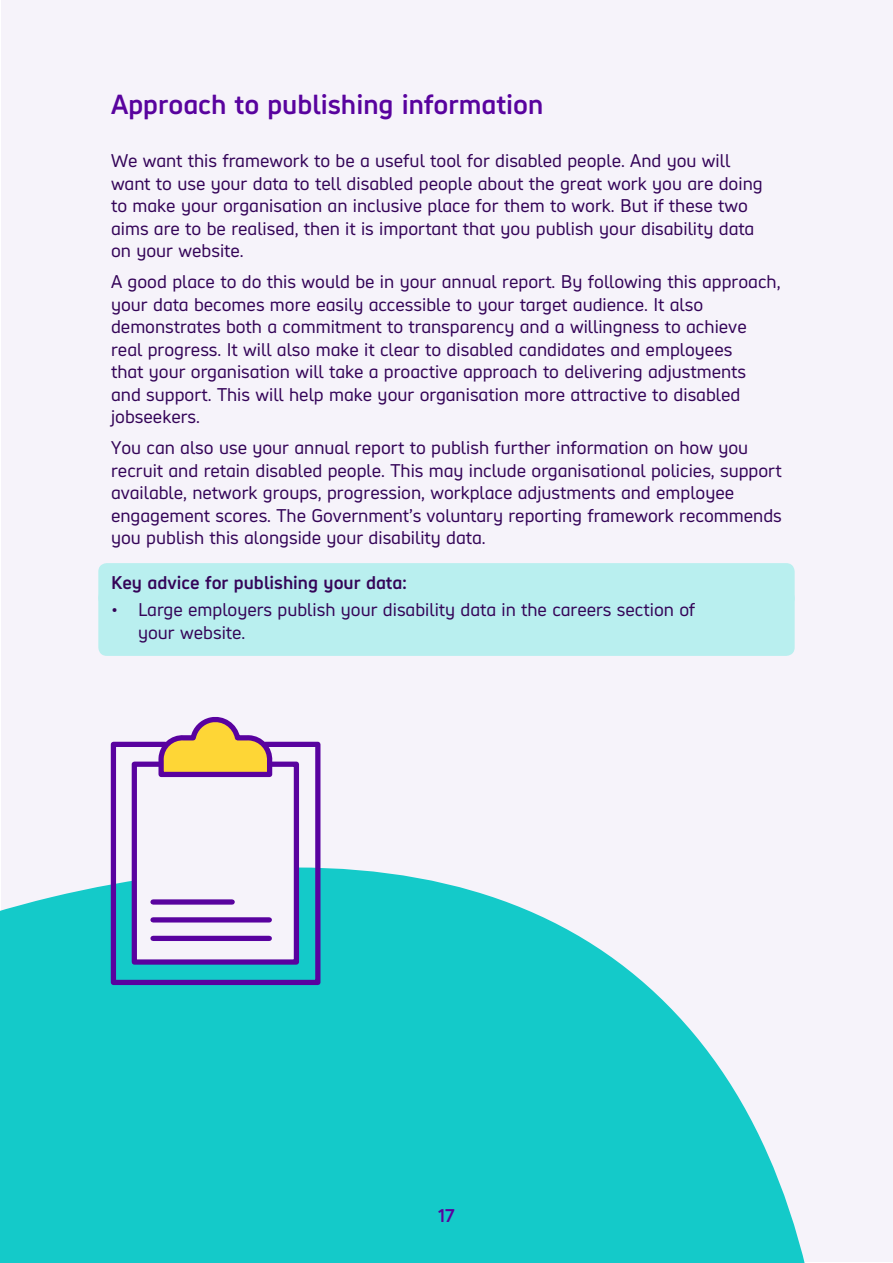
<style>
.page{position:relative;width:893px;height:1263px;background:#fff}
.page>*{position:absolute;margin:0;border:0;box-sizing:border-box;transform-origin:0 0}
.Contents_title{font:700 27px "Hargreaves";color:#59039e}
.t1{font:18px/22.5px "Hargreaves";color:#340458}
.t2{font:700 18px "Hargreaves";color:#340458}
.t3{font:700 18px "Hargreaves";color:#59039e}
</style>
<div class="page">
<div style="left:1px;top:1px;width:891px;height:1261px;background:#f6f3fa"></div>
<div style="left:98px;top:563px;width:697px;height:44px;background:#b9efef;border-radius:9px"></div>
<div style="left:98px;top:590px;width:697px;height:66px;background:#b9efef;border-radius:9px"></div>
<svg style="left:0;top:868px;width:805px;height:395px;fill:#14cac9"></svg>
<svg style="left:169px;top:717px;width:92px;height:22px"></svg>
<svg style="left:108px;top:739px;width:215px;height:249px"></svg>
<p class="Contents_title" style="left:111px;top:87px;width:434px">Approach to publishing information</p>
<p class="t1" style="left:111px;top:149px;width:653px">We want this framework to be a useful tool for disabled people. And you will want to use your data to tell disabled people about the great work you are doing to make your organisation an inclusive place for them to work. But if these two aims are to be realised, then it is important that you publish your disability data on your website.</p>
<p class="t1" style="left:111px;top:270px;width:671px">A good place to do this would be in your annual report. By following this approach, your data becomes more easily accessible to your target audience. It also demonstrates both a commitment to transparency and a willingness to achieve real progress. It will also make it clear to disabled candidates and employees<br>that your organisation will take a proactive approach to delivering adjustments<br>and support. This will help make your organisation more attractive to disabled jobseekers.</p>
<p class="t1" style="left:111px;top:436px;width:672px">You can also use your annual report to publish further information on how you recruit and retain disabled people. This may include organisational policies, support available, network groups, progression, workplace adjustments and employee engagement scores. The Government’s voluntary reporting framework recommends you publish this alongside your disability data.</p>
<p class="t2" style="left:111px;top:571px;width:298px">Key advice for publishing your data:</p>
<p class="t1" style="left:138px;top:598px;width:559px;text-indent:-27px">• Large employers publish your disability data in the careers section of your website.</p>
<p class="t3" style="left:438px;top:1204px;width:18px">17</p>
</div>
